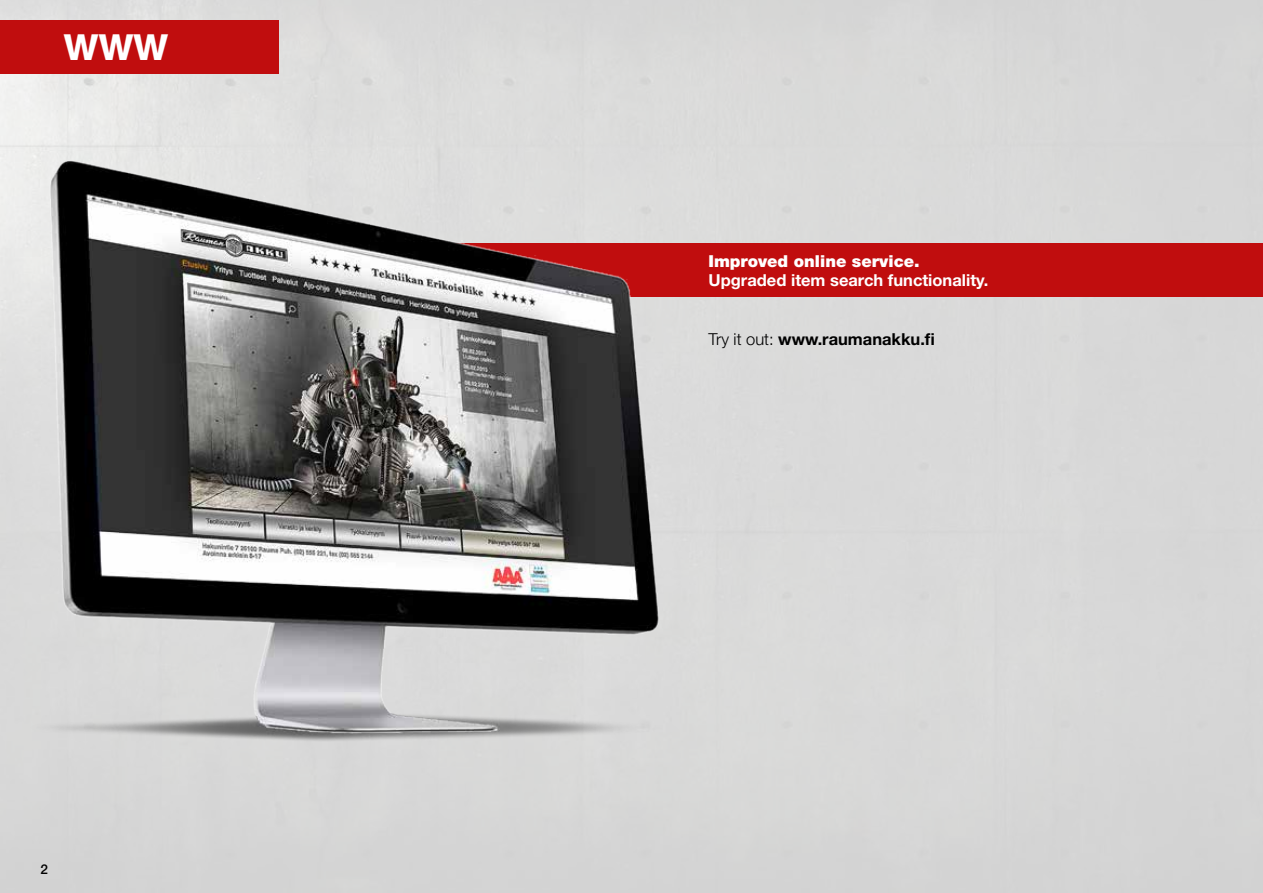
<style>
.page{position:relative;width:1263px;height:893px;background:#d8d8d7}
.page>*{position:absolute;margin:0;border:0;box-sizing:border-box;transform-origin:0 0}
.t1{font:800 36px "Helvetica Neue LT Std";color:#fff}
.t2{font:700 16.5px "Helvetica Neue LT Std";color:#fff}
.t3{font:700 16.5px "Helvetica Neue LT Std";color:#000}
.t4{font:900 16.5px "Helvetica Neue LT Std";color:#fff}
.t5{font:500 13.5px "Helvetica Neue LT Std";color:#000}
.s1{font-weight:300}
</style>
<div class="page">
<div style="left:0;top:20px;width:279px;height:53px;background:#c00d0e"></div>
<div style="left:260px;top:244px;width:1003px;height:53px;background:#c00d0e"></div>
<img style="left:0;top:122px;width:886px;height:619px">
<h1 class="t1" style="left:64px;top:26px;width:106px">WWW</h1>
<p class="t5" style="left:40px;top:861px;width:9px">2</p>
<p class="t4" style="left:708px;top:251px;width:213px">Improved online service.</p>
<p class="t2" style="left:708px;top:270px;width:281px">Upgraded item search functionality.</p>
<p class="t3" style="left:708px;top:329px;width:228px"><span class="s1">Try it out:</span> www.raumanakku.fi</p>
</div>
